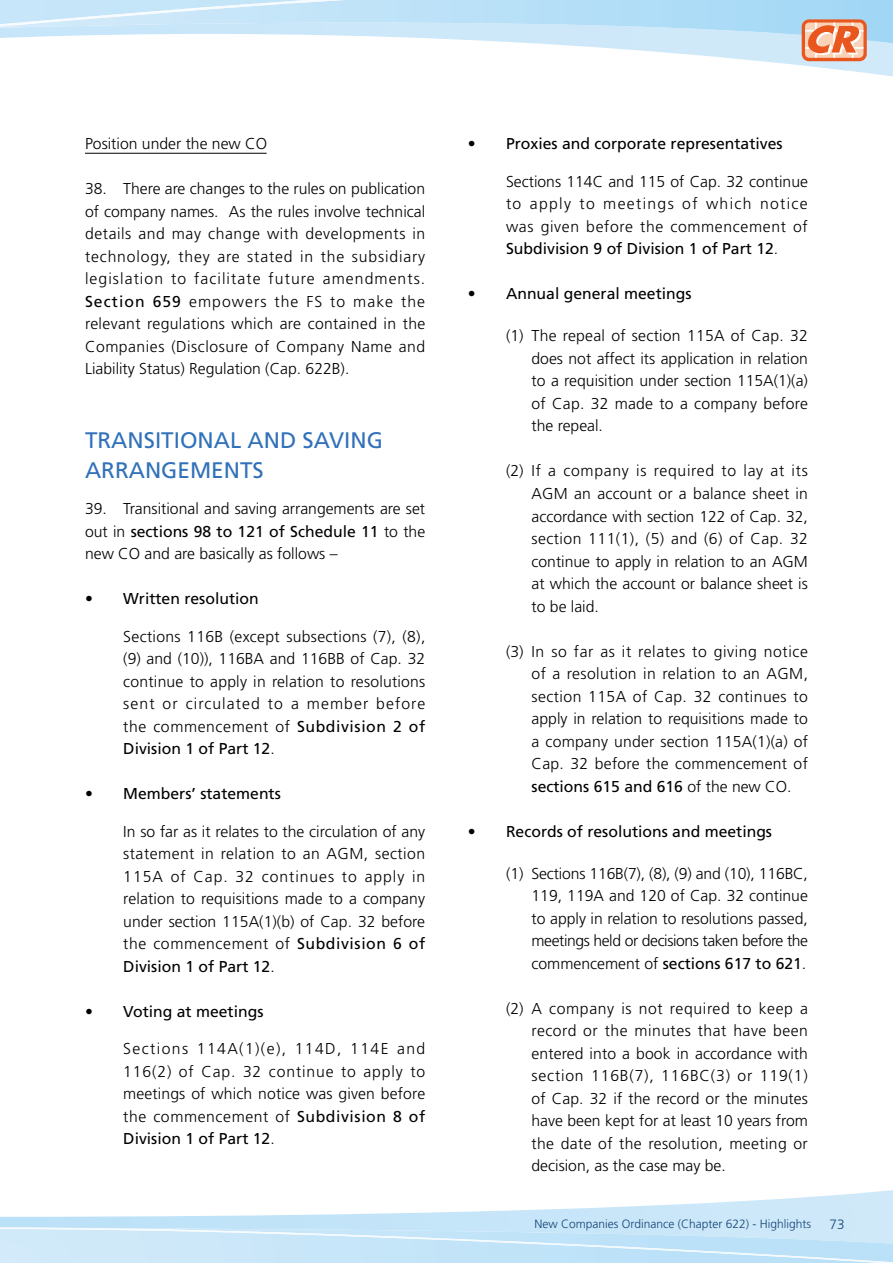
<style>
.page{position:relative;width:893px;height:1263px;background:#fff}
.page>*{position:absolute;margin:0;border:0;box-sizing:border-box;transform-origin:0 0}
.t1{font:22.5px/30px "Frutiger";color:#3071b9}
.t2{font:300 15.75px/22.5px "Frutiger";letter-spacing:.005em;color:#000;text-align:justify}
.t3{font:15.75px "Frutiger";color:#000}
.t4{font:300 13.5px "Frutiger";color:#154577}
.t5{font:300 12px "Frutiger";color:#154577}
.s1{font-weight:400}
.s2{font-weight:300}
</style>
<div class="page">
<svg style="left:0;top:1190px;width:893px;height:37px"></svg>
<svg style="left:0;top:1227px;width:893px;height:36px;background:#c8e6f8"></svg>
<svg style="left:730px;top:58px;width:163px;height:19px"></svg>
<div style="left:802px;top:19px;width:65px;height:42px;background:#ea571e;border-radius:7px"></div>
<svg style="left:0;top:0;width:893px;height:58px"></svg>
<hr style="left:85px;top:153px;width:182px;height:1px;background:#000">
<p class="t2" style="left:85px;top:133px;width:184px">Position under the new CO</p>
<p class="t2" style="left:85px;top:178px;width:342px">38. There are changes to the rules on publication of company names. As the rules involve technical details and may change with developments in technology, they are stated in the subsidiary legislation to facilitate future amendments.<br><span class="s1">Section 659</span> empowers the FS to make the relevant regulations which are contained in the Companies (Disclosure of Company Name and Liability Status) Regulation (Cap. 622B).</p>
<p class="t1" style="left:85px;top:425px;width:299px">TRANSITIONAL AND SAVING<br>ARRANGEMENTS</p>
<p class="t2" style="left:85px;top:497px;width:342px">39. Transitional and saving arrangements are set out in <span class="s1">sections 98 to 121 of Schedule 11</span> to the new CO and are basically as follows –</p>
<p class="t3" style="left:85px;top:589px;width:175px"><span class="s2">•</span> Written resolution</p>
<p class="t2" style="left:123px;top:625px;width:304px">Sections 116B (except subsections (7), (8), (9) and (10)), 116BA and 116BB of Cap. 32 continue to apply in relation to resolutions sent or circulated to a member before the commencement of <span class="s1">Subdivision 2 of Division 1 of Part 12</span>.</p>
<p class="t3" style="left:85px;top:784px;width:197px"><span class="s2">•</span> Members’ statements</p>
<p class="t2" style="left:123px;top:820px;width:304px">In so far as it relates to the circulation of any statement in relation to an AGM, section 115A of Cap. 32 continues to apply in relation to requisitions made to a company under section 115A(1)(b) of Cap. 32 before the commencement of <span class="s1">Subdivision 6 of Division 1 of Part 12</span>.</p>
<p class="t3" style="left:85px;top:1002px;width:180px"><span class="s2">•</span> Voting at meetings</p>
<p class="t2" style="left:123px;top:1037px;width:304px">Sections 114A(1)(e), 114D, 114E and 116(2) of Cap. 32 continue to apply to meetings of which notice was given before the commencement of <span class="s1">Subdivision 8 of Division 1 of Part 12</span>.</p>
<p class="t3" style="left:468px;top:135px;width:316px">• Proxies and corporate representatives</p>
<p class="t2" style="left:506px;top:170px;width:303px">Sections 114C and 115 of Cap. 32 continue to apply to meetings of which notice was given before the commencement of <span class="s1">Subdivision 9 of Division 1 of Part 12</span>.</p>
<p class="t3" style="left:468px;top:285px;width:225px"><span class="s2">•</span> Annual general meetings</p>
<p class="t2" style="left:531px;top:325px;width:278px;text-indent:-26px">(1) The repeal of section 115A of Cap. 32 does not affect its application in relation to a requisition under section 115A(1)(a) of Cap. 32 made to a company before the repeal.</p>
<p class="t2" style="left:531px;top:460px;width:278px;text-indent:-26px">(2) If a company is required to lay at its AGM an account or a balance sheet in accordance with section 122 of Cap. 32, section 111(1), (5) and (6) of Cap. 32 continue to apply in relation to an AGM at which the account or balance sheet is to be laid.</p>
<p class="t2" style="left:531px;top:640px;width:278px;text-indent:-26px">(3) In so far as it relates to giving notice of a resolution in relation to an AGM, section 115A of Cap. 32 continues to apply in relation to requisitions made to a company under section 115A(1)(a) of Cap. 32 before the commencement of <span class="s1">sections 615 and 616</span> of the new CO.</p>
<p class="t3" style="left:468px;top:822px;width:306px"><span class="s2">•</span> Records of resolutions and meetings</p>
<p class="t2" style="left:531px;top:862px;width:278px;text-indent:-26px">(1) Sections 116B(7), (8), (9) and (10), 116BC, 119, 119A and 120 of Cap. 32 continue to apply in relation to resolutions passed, meetings held or decisions taken before the commencement of <span class="s1">sections 617 to 621</span>.</p>
<p class="t2" style="left:531px;top:997px;width:278px;text-indent:-26px">(2) A company is not required to keep a record or the minutes that have been entered into a book in accordance with section 116B(7), 116BC(3) or 119(1) of Cap. 32 if the record or the minutes have been kept for at least 10 years from the date of the resolution, meeting or decision, as the case may be.</p>
<p class="t5" style="left:534px;top:1217px;width:278px">New Companies Ordinance (Chapter 622) - Highlights</p>
<p class="t4" style="left:830px;top:1216px;width:17px">73</p>
</div>
